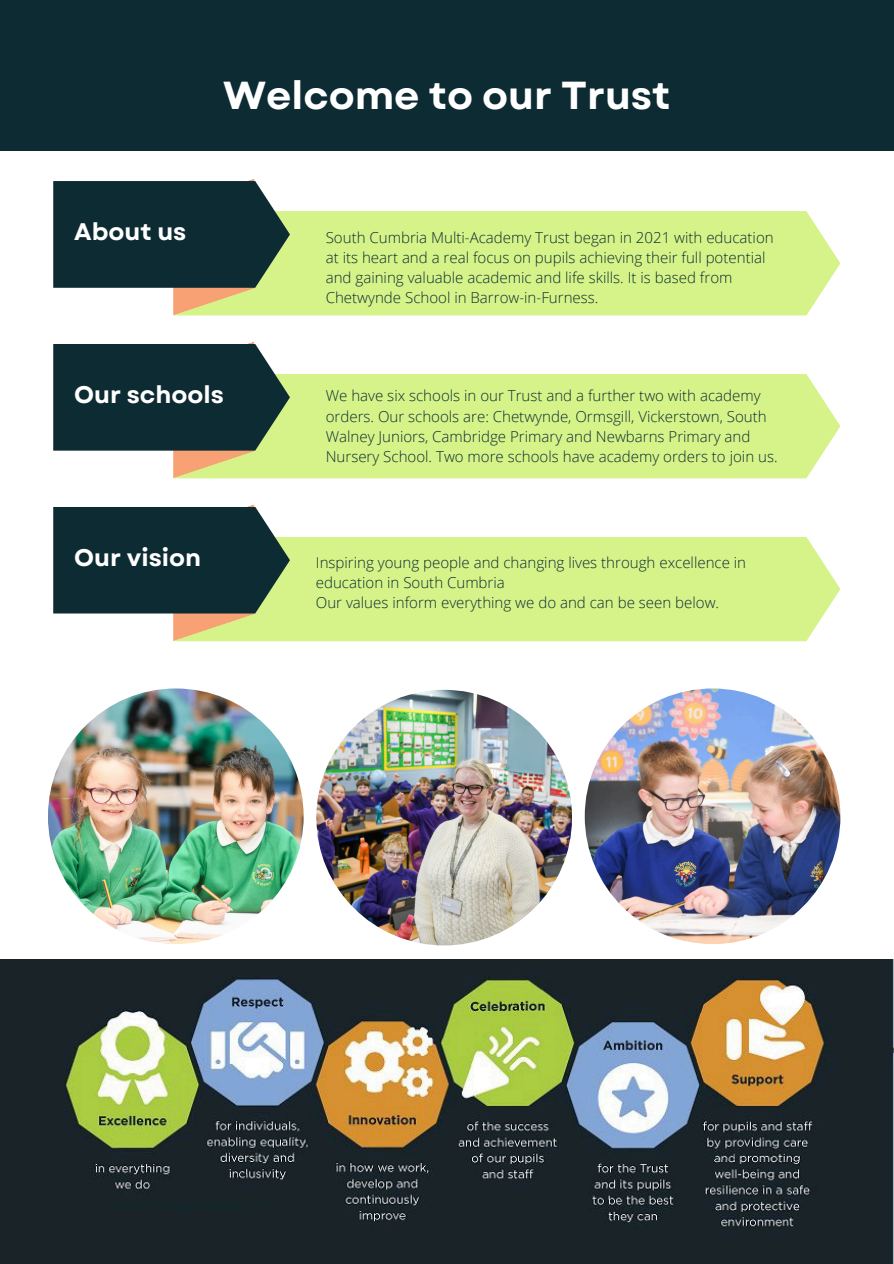
<style>
.page{position:relative;width:894px;height:1264px;background:#fff}
.page>*{position:absolute;margin:0;border:0;box-sizing:border-box;transform-origin:0 0}
.t1{font:700 39px "Garet";color:#fff}
.t2{font:700 24px "Garet";color:#fff}
.t3{font:300 15px/20.2px "Open Sans";color:#0d2b32}
</style>
<div class="page">
<div style="left:290px;top:211px;width:550px;height:104px;background:#d5f388"></div>
<svg style="left:53px;top:179px;width:237px;height:136px;background:#4a6059"></svg>
<div style="left:290px;top:374px;width:550px;height:104px;background:#d5f388"></div>
<svg style="left:53px;top:341px;width:237px;height:137px;background:#4c615a"></svg>
<div style="left:290px;top:537px;width:550px;height:104px;background:#d5f388"></div>
<svg style="left:53px;top:504px;width:237px;height:137px;background:#4c615a"></svg>
<div style="left:0;top:0;width:893px;height:150px;background:#0d2b32"></div>
<img style="left:0;top:959px;width:893px;height:304px">
<img style="left:48px;top:688px;width:255px;height:256px;border-radius:50%">
<img style="left:316px;top:690px;width:256px;height:255px;border-radius:50%">
<img style="left:584px;top:688px;width:256px;height:256px;border-radius:50%">
<h2 class="t1" style="left:223px;top:67px;width:448px">Welcome to our Trust</h2>
<h2 class="t2" style="left:74px;top:215px;width:114px">About us</h2>
<p class="t3" style="left:325px;top:227px;width:449px">South Cumbria Multi-Academy Trust began in 2021 with education at its heart and a real focus on pupils achieving their full potential and gaining valuable academic and life skills. It is based from Chetwynde School in Barrow-in-Furness.</p>
<h2 class="t2" style="left:74px;top:377px;width:151px">Our schools</h2>
<p class="t2" style="left:74px;top:540px;width:128px">Our vision</p>
<p class="t3" style="left:325px;top:385px;width:453px">We have six schools in our Trust and a further two with academy orders. Our schools are: Chetwynde, Ormsgill, Vickerstown, South Walney Juniors, Cambridge Primary and Newbarns Primary and Nursery School. Two more schools have academy orders to join us.</p>
<p class="t3" style="left:316px;top:552px;width:431px">Inspiring young people and changing lives through excellence in education in South Cumbria</p>
<p class="t3" style="left:316px;top:592px;width:404px">Our values inform everything we do and can be seen below.</p>
</div>
